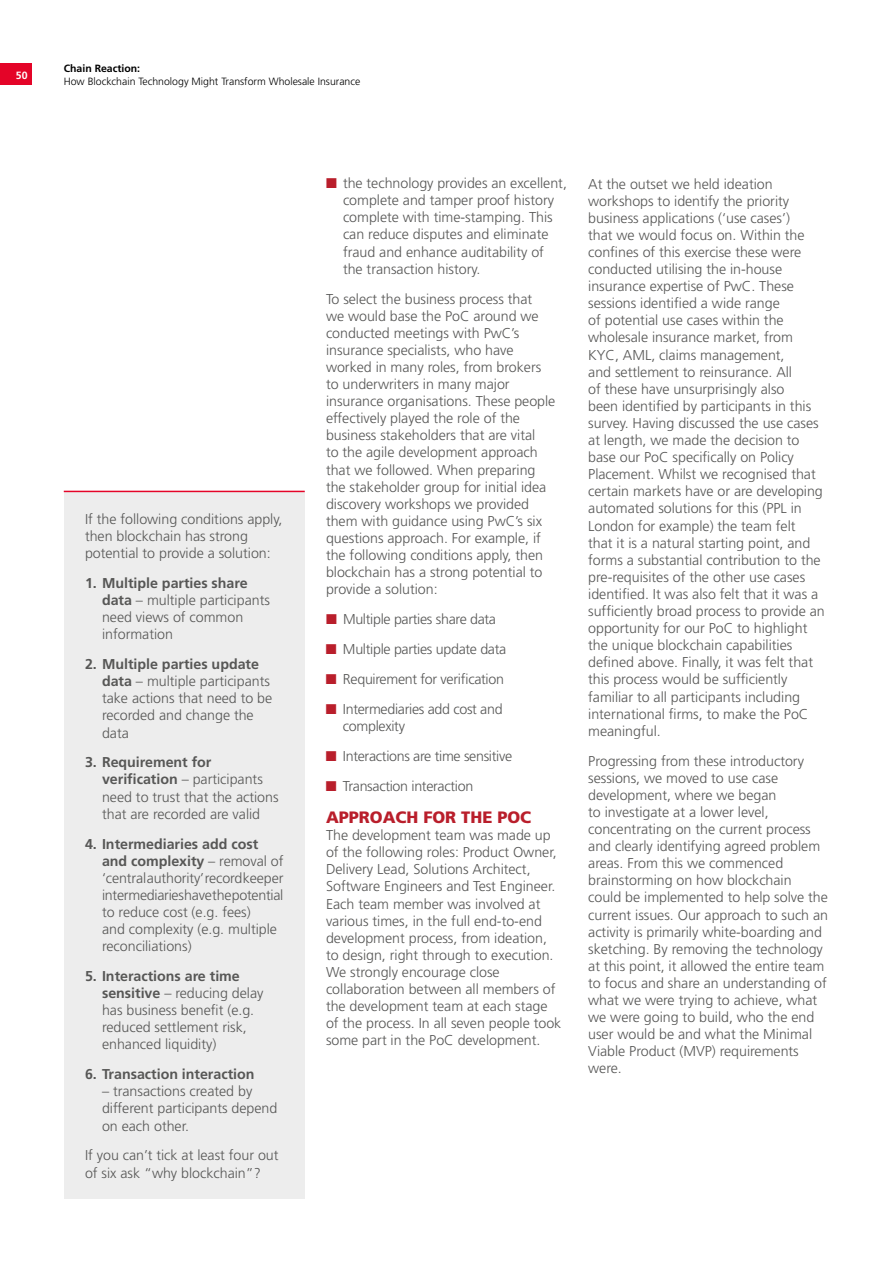
<style>
.page{position:relative;width:893px;height:1263px;background:#fff}
.page>*{position:absolute;margin:0;border:0;box-sizing:border-box;transform-origin:0 0}
.t1{font:900 16.5px "Frutiger";color:#b91e2b}
.t2{font:300 14.25px/17.1px "Frutiger";color:#575756}
.t3{font:300 14.25px/17.1px "Frutiger";letter-spacing:-.02em;color:#575756}
.t4{font:700 14.25px "Frutiger";color:#575756}
.t5{font:300 10.5px "Frutiger";color:#000}
.t6{font:700 10.5px "Frutiger";color:#000}
.t7{font:700 10.5px "Frutiger";color:#fff}
.s1{font-weight:700}
.s2{color:#b91e2b}
</style>
<div class="page">
<div style="left:0;top:64px;width:32px;height:21px;background:#e40428"></div>
<div style="left:64px;top:491px;width:241px;height:708px;background:#ededed"></div>
<hr style="left:64px;top:491px;width:241px;height:1px;background:#e40428">
<p class="t7" style="left:16px;top:69px;width:13px">50</p>
<p class="t6" style="left:64px;top:62px;width:78px">Chain Reaction:</p>
<p class="t5" style="left:64px;top:75px;width:298px">How Blockchain Technology Might Transform Wholesale Insurance</p>
<p class="t2" style="left:85px;top:510px;width:199px">If the following conditions apply, then blockchain has strong potential to provide a solution:</p>
<p class="t2" style="left:102px;top:574px;width:169px;text-indent:-17px"><span class="s1">1. Multiple parties share data</span> – multiple participants need views of common information</p>
<p class="t2" style="left:102px;top:656px;width:172px;text-indent:-17px"><span class="s1">2. Multiple parties update data</span> – multiple participants take actions that need to be recorded and change the data</p>
<p class="t2" style="left:102px;top:754px;width:178px;text-indent:-17px"><span class="s1">3. Requirement for verification</span> – participants need to trust that the actions that are recorded are valid</p>
<p class="t2" style="left:102px;top:835px;width:183px;text-indent:-17px"><span class="s1">4. Intermediaries add cost and complexity</span> – removal of ‘central authority’ record keeper intermediaries have the potential to reduce cost (e.g. fees)<br>and complexity (e.g. multiple reconciliations)</p>
<p class="t2" style="left:102px;top:967px;width:163px;text-indent:-17px"><span class="s1">5. Interactions are time sensitive</span> – reducing delay has business benefit (e.g. reduced settlement risk, enhanced liquidity)</p>
<p class="t4" style="left:85px;top:1066px;width:171px">6. Transaction interaction</p>
<p class="t2" style="left:102px;top:1083px;width:177px">– transactions created by different participants depend on each other.</p>
<p class="t2" style="left:85px;top:1147px;width:195px">If you can’t tick at least four out of six ask “why blockchain”?</p>
<p class="t2" style="left:343px;top:175px;width:225px;text-indent:-17px"><span class="s2">■</span> the technology provides an excellent, complete and tamper proof history complete with time-stamping. This can reduce disputes and eliminate fraud and enhance auditability of the transaction history.</p>
<p class="t2" style="left:326px;top:290px;width:231px">To select the business process that<br>we would base the PoC around we conducted meetings with PwC’s insurance specialists, who have worked in many roles, from brokers to underwriters in many major insurance organisations. These people effectively played the role of the business stakeholders that are vital<br>to the agile development approach that we followed. When preparing the stakeholder group for initial idea discovery workshops we provided them with guidance using PwC’s six questions approach. For example, if the following conditions apply, then blockchain has a strong potential to provide a solution:</p>
<p class="t3" style="left:326px;top:611px;width:172px"><span class="s2">■</span> Multiple parties share data</p>
<p class="t3" style="left:326px;top:640px;width:182px"><span class="s2">■</span> Multiple parties update data</p>
<p class="t3" style="left:326px;top:670px;width:180px"><span class="s2">■</span> Requirement for verification</p>
<p class="t3" style="left:343px;top:700px;width:161px;text-indent:-17px"><span class="s2">■</span> Intermediaries add cost and complexity</p>
<p class="t3" style="left:326px;top:747px;width:188px"><span class="s2">■</span> Interactions are time sensitive</p>
<p class="t3" style="left:326px;top:777px;width:149px"><span class="s2">■</span> Transaction interaction</p>
<p class="t1" style="left:326px;top:807px;width:207px">APPROACH FOR THE POC</p>
<p class="t2" style="left:326px;top:827px;width:237px">The development team was made up of the following roles: Product Owner, Delivery Lead, Solutions Architect, Software Engineers and Test Engineer.<br>Each team member was involved at various times, in the full end-to-end development process, from ideation, to design, right through to execution.<br>We strongly encourage close collaboration between all members of the development team at each stage of the process. In all seven people took some part in the PoC development.</p>
<p class="t2" style="left:588px;top:175px;width:238px">At the outset we held ideation workshops to identify the priority business applications (‘use cases’)<br>that we would focus on. Within the confines of this exercise these were conducted utilising the in-house insurance expertise of PwC. These sessions identified a wide range<br>of potential use cases within the wholesale insurance market, from KYC, AML, claims management,<br>and settlement to reinsurance. All<br>of these have unsurprisingly also<br>been identified by participants in this survey. Having discussed the use cases at length, we made the decision to base our PoC specifically on Policy Placement. Whilst we recognised that certain markets have or are developing automated solutions for this (PPL in London for example) the team felt<br>that it is a natural starting point, and forms a substantial contribution to the pre-requisites of the other use cases identified. It was also felt that it was a sufficiently broad process to provide an opportunity for our PoC to highlight the unique blockchain capabilities defined above. Finally, it was felt that this process would be sufficiently familiar to all participants including international firms, to make the PoC meaningful.</p>
<p class="t2" style="left:588px;top:752px;width:241px">Progressing from these introductory sessions, we moved to use case development, where we began<br>to investigate at a lower level, concentrating on the current process and clearly identifying agreed problem areas. From this we commenced brainstorming on how blockchain could be implemented to help solve the current issues. Our approach to such an activity is primarily white-boarding and sketching. By removing the technology at this point, it allowed the entire team to focus and share an understanding of what we were trying to achieve, what we were going to build, who the end user would be and what the Minimal Viable Product (MVP) requirements were.</p>
</div>
